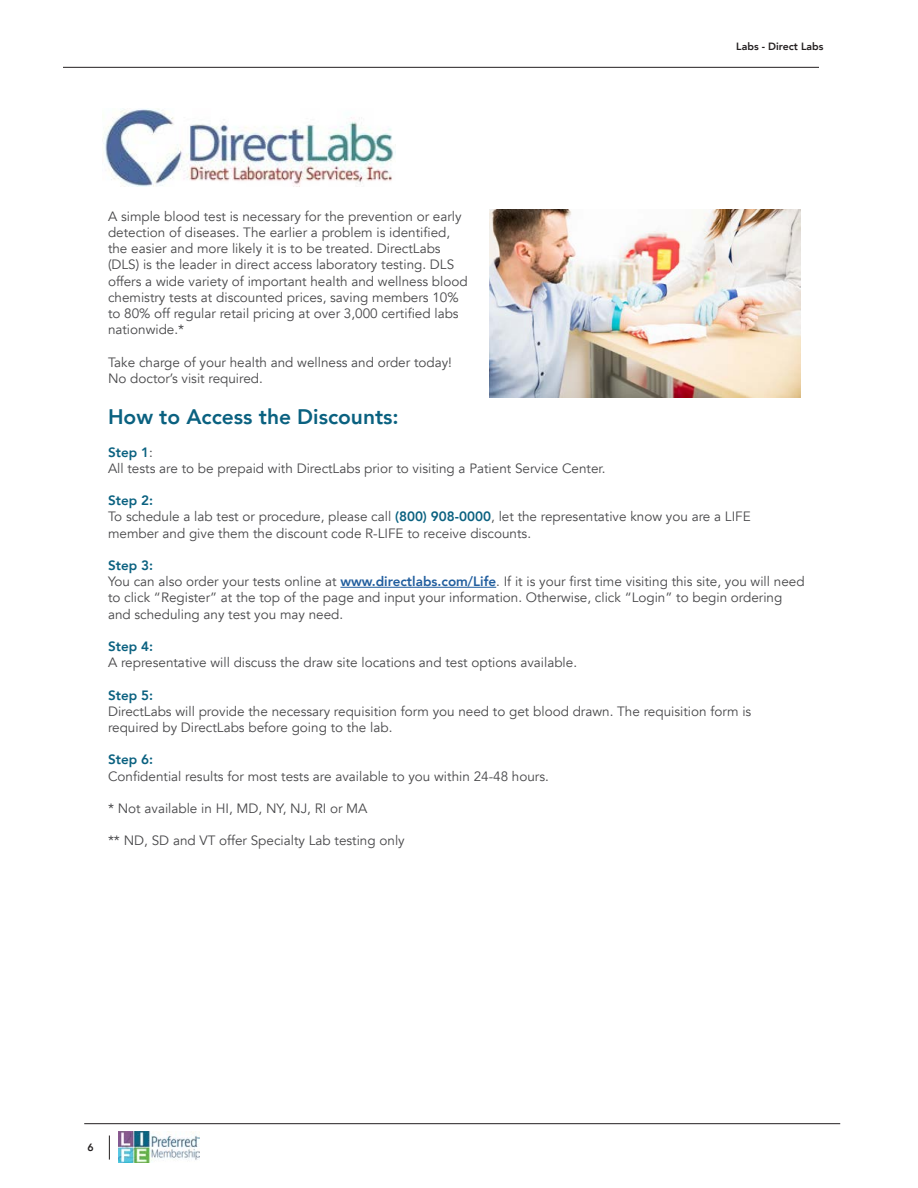
<style>
.page{position:relative;width:918px;height:1188px;background:#fff}
.page>*{position:absolute;margin:0;border:0;box-sizing:border-box;transform-origin:0 0}
.t1{font:800 21px "Avenir";color:#0a6180}
.t2{font:13.5px/16.2px "Avenir";color:#48484a}
.t3{font:800 13.5px "Avenir";color:#0a6180}
.t4{font:800 10.5px "Avenir";color:#231f20}
.t5{font:5.4px "Myriad Pro";color:#2c6b8a}
.s1{font-weight:800;color:#0a6180}
.s2{font-weight:800;color:#215e9e}
</style>
<div class="page">
<hr style="left:340px;top:587px;width:156px;height:1px;background:#215e9e">
<hr style="left:84px;top:1123px;width:756px;height:1px;background:#231f20">
<svg style="left:109px;top:1136px;width:1px;height:24px"></svg>
<hr style="left:63px;top:67px;width:756px;height:1px;background:#231f20">
<img style="left:489px;top:210px;width:312px;height:187px">
<img style="left:103px;top:108px;width:291px;height:79px">
<img style="left:119px;top:1132px;width:81px;height:31px">
<p class="t4" style="left:736px;top:39px;width:89px">Labs - Direct Labs</p>
<p class="t2" style="left:108px;top:208px;width:361px">A simple blood test is necessary for the prevention or early detection of diseases. The earlier a problem is identified, the easier and more likely it is to be treated. DirectLabs (DLS) is the leader in direct access laboratory testing. DLS offers a wide variety of important health and wellness blood chemistry tests at discounted prices, saving members 10% to 80% off regular retail pricing at over 3,000 certified labs nationwide.*</p>
<p class="t2" style="left:108px;top:354px;width:346px">Take charge of your health and wellness and order today!<br>No doctor’s visit required.</p>
<h1 class="t1" style="left:108px;top:401px;width:292px">How to Access the Discounts:</h1>
<p class="t2" style="left:108px;top:444px;width:499px"><span class="s1">Step 1</span>:<br>All tests are to be prepaid with DirectLabs prior to visiting a Patient Service Center.</p>
<p class="t2" style="left:108px;top:493px;width:644px"><span class="s1">Step 2:<br></span>To schedule a lab test or procedure, please call <span class="s1">(800) 908-0000</span>, let the representative know you are a LIFE member and give them the discount code R-LIFE to receive discounts.</p>
<p class="t2" style="left:108px;top:558px;width:698px"><span class="s1">Step 3:<br></span>You can also order your tests online at <span class="s2">www.directlabs.com/Life</span>. If it is your first time visiting this site, you will need to click “Register” at the top of the page and input your information. Otherwise, click “Login” to begin ordering and scheduling any test you may need.</p>
<p class="t3" style="left:108px;top:636px;width:47px">Step 4:</p>
<p class="t2" style="left:108px;top:655px;width:471px">A representative will discuss the draw site locations and test options available.</p>
<p class="t3" style="left:108px;top:684px;width:47px">Step 5:</p>
<p class="t2" style="left:108px;top:703px;width:645px">DirectLabs will provide the necessary requisition form you need to get blood drawn. The requisition form is required by DirectLabs before going to the lab.</p>
<p class="t3" style="left:108px;top:749px;width:47px">Step 6:</p>
<p class="t2" style="left:108px;top:768px;width:442px">Confidential results for most tests are available to you within 24-48 hours.</p>
<p class="t2" style="left:108px;top:801px;width:261px">* Not available in HI, MD, NY, NJ, RI or MA</p>
<p class="t2" style="left:108px;top:833px;width:298px">** ND, SD and VT offer Specialty Lab testing only</p>
<p class="t4" style="left:88px;top:1139px;width:8px">6</p>
<p class="t5" style="left:197px;top:1136px;width:5px">™</p>
</div>
